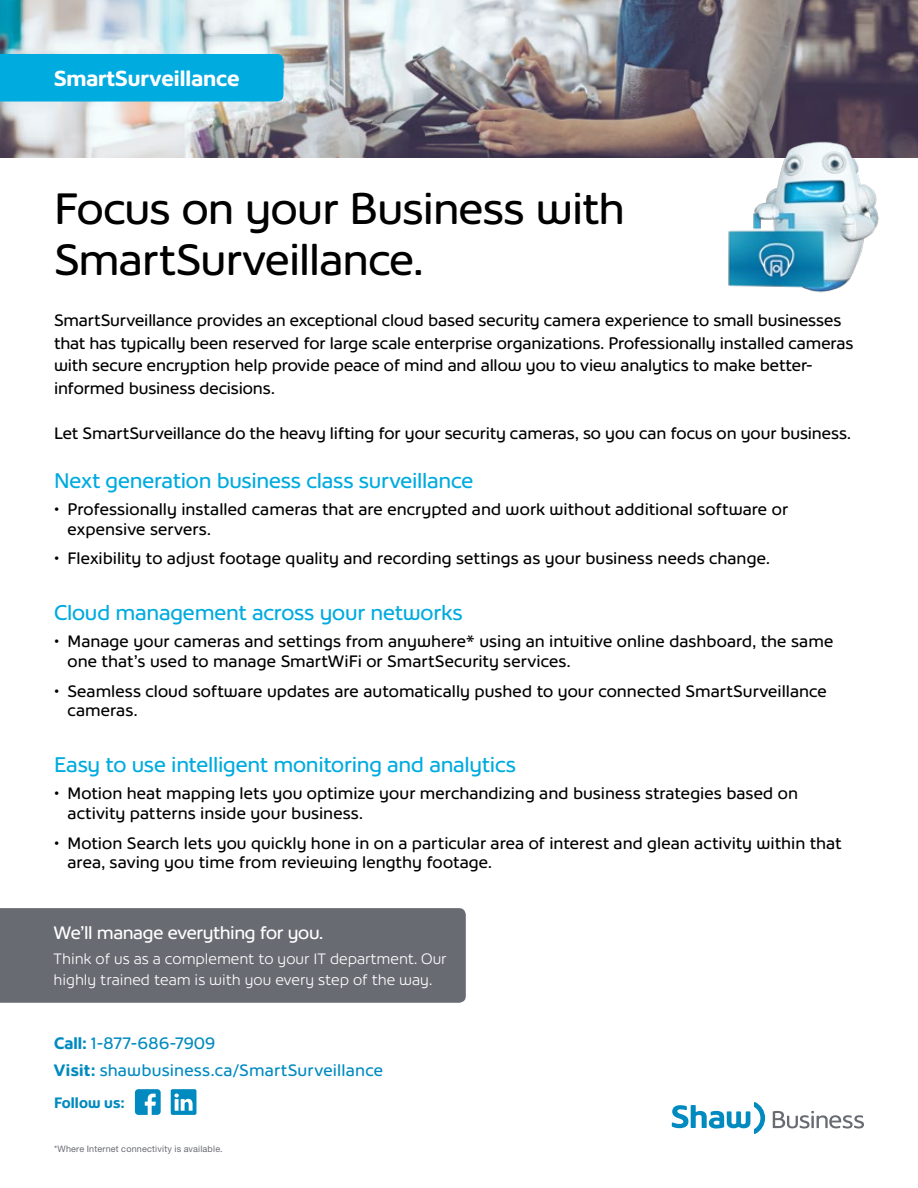
<style>
.page{position:relative;width:918px;height:1188px;background:#fff}
.page>*{position:absolute;margin:0;border:0;box-sizing:border-box;transform-origin:0 0}
.t1{font:500 43.65px/50.7px "Shaw";letter-spacing:-.015em;color:#000}
.t2{font:700 21.75px "Shaw";color:#fff}
.t3{font:500 21.15px "Shaw";letter-spacing:-.015em;color:#00abdf}
.t4{font:500 18px "Shaw";letter-spacing:-.02em;color:#fff}
.t5{font:500 16.5px/19.8px "Shaw";color:#000}
.t6{font:500 16.5px/27px "Shaw";letter-spacing:.01em;color:#008abf}
.t7{font:15px/21px "Shaw";color:#fff}
.t8{font:700 15px "Shaw";letter-spacing:.005em;color:#008abf}
.t9{font:9px "Helvetica Neue LT Std";letter-spacing:.02em;color:#696b73}
.s1{font-weight:700}
</style>
<div class="page">
<img style="left:0;top:0;width:918px;height:158px">
<div style="left:0;top:54px;width:284px;height:48px;background:#00abdf"></div>
<svg style="left:672px;top:1102px;width:93px;height:32px"></svg>
<svg style="left:773px;top:1111px;width:91px;height:18px"></svg>
<div style="left:0;top:908px;width:466px;height:95px;background:#696b73"></div>
<img style="left:712px;top:98px;width:169px;height:195px">
<svg style="left:171px;top:1089px;width:25px;height:26px"></svg>
<svg style="left:135px;top:1089px;width:26px;height:26px"></svg>
<h2 class="t2" style="left:54px;top:66px;width:187px">SmartSurveillance</h2>
<h1 class="t1" style="left:54px;top:184px;width:572px">Focus on your Business with<br>SmartSurveillance.</h1>
<p class="t5" style="left:54px;top:309px;width:801px;line-height:22.5px">SmartSurveillance provides an exceptional cloud based security camera experience to small businesses that has typically been reserved for large scale enterprise organizations. Professionally installed cameras with secure encryption help provide peace of mind and allow you to view analytics to make better&shy;informed business decisions.</p>
<p class="t5" style="left:54px;top:423px;width:799px">Let SmartSurveillance do the heavy lifting for your security cameras, so you can focus on your business.</p>
<p class="t3" style="left:54px;top:468px;width:421px">Next generation business class surveillance</p>
<p class="t5" style="left:67px;top:499px;width:722px;text-indent:-13px">• Professionally installed cameras that are encrypted and work without additional software or expensive servers.</p>
<p class="t5" style="left:54px;top:549px;width:717px">• Flexibility to adjust footage quality and recording settings as your business needs change.</p>
<p class="t3" style="left:54px;top:601px;width:410px">Cloud management across your networks</p>
<p class="t5" style="left:67px;top:632px;width:767px;text-indent:-13px">• Manage your cameras and settings from anywhere* using an intuitive online dashboard, the same one that’s used to manage SmartWiFi or SmartSecurity services.</p>
<p class="t5" style="left:67px;top:681px;width:761px;text-indent:-13px">• Seamless cloud software updates are automatically pushed to your connected SmartSurveillance cameras.</p>
<p class="t3" style="left:54px;top:753px;width:464px">Easy to use intelligent monitoring and analytics</p>
<p class="t5" style="left:67px;top:784px;width:732px;text-indent:-13px">• Motion heat mapping lets you optimize your merchandizing and business strategies based on activity patterns inside your business.</p>
<p class="t5" style="left:67px;top:833px;width:776px;text-indent:-13px">• Motion Search lets you quickly hone in on a particular area of interest and glean activity within that area, saving you time from reviewing lengthy footage.</p>
<p class="t4" style="left:54px;top:922px;width:271px">We’ll manage everything for you.</p>
<p class="t7" style="left:54px;top:948px;width:395px">Think of us as a complement to your IT department. Our highly trained team is with you every step of the way.</p>
<p class="t6" style="left:54px;top:1030px;width:331px"><span class="s1">Call:</span> 1-877-686-7909<br><span class="s1">Visit:</span> shawbusiness.ca/SmartSurveillance</p>
<p class="t8" style="left:54px;top:1094px;width:72px">Follow us:</p>
<p class="t9" style="left:54px;top:1144px;width:170px">*Where Internet connectivity is available.</p>
</div>
